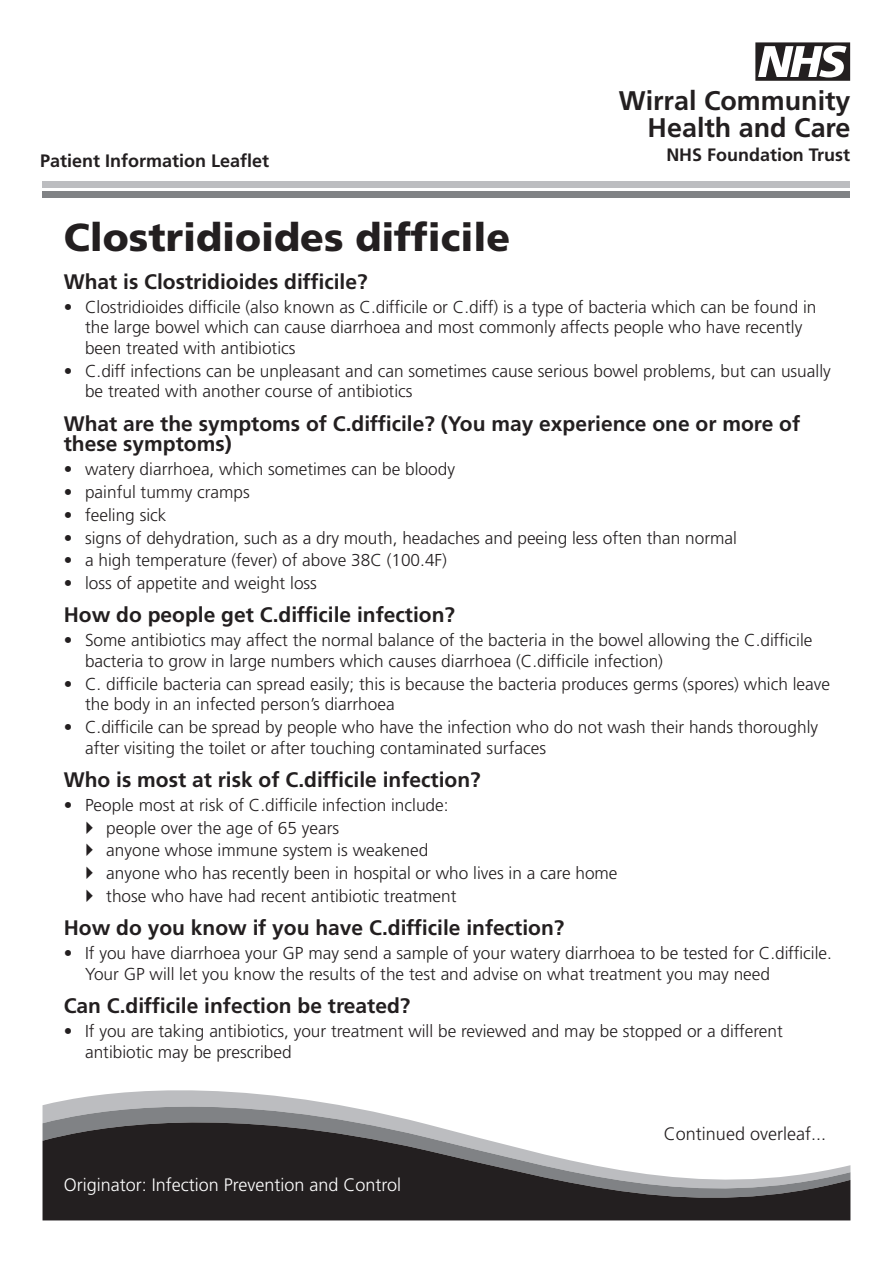
<style>
.page{position:relative;width:893px;height:1263px;background:#fff}
.page>*{position:absolute;margin:0;border:0;box-sizing:border-box;transform-origin:0 0}
.t1{font:900 39px "Frutiger LT Pro";color:#231f20}
.t2{font:700 26.85px/27.3px "Frutiger LT Pro";color:#231f20;text-align:right}
.t3{font:700 21px/20.7px "Frutiger LT Pro";color:#231f20}
.t4{font:700 18px "Frutiger LT Pro";color:#231f20}
.t5{font:300 18px "Frutiger LT Pro";color:#fff}
.t6{font:300 18px "Frutiger LT Pro";color:#231f20}
.t7{font:300 17.25px/20.7px "Frutiger LT Pro";color:#231f20}
</style>
<div class="page">
<div style="left:43px;top:182px;width:807px;height:6px;background:#bcbdc0"></div>
<div style="left:43px;top:191px;width:807px;height:7px;background:#808285"></div>
<svg style="left:48px;top:1090px;width:284px;height:14px;fill:#bcbdc0"></svg>
<svg style="left:43px;top:1104px;width:807px;height:117px"></svg>
<svg style="left:755px;top:42px;width:95px;height:39px"></svg>
<div style="left:57px;top:1169px;width:397px;height:45px;background:#231f20"></div>
<p class="t4" style="left:40px;top:150px;width:231px">Patient Information Leaflet</p>
<p class="t2" style="left:619px;top:87px;width:233px">Wirral Community<br>Health and Care</p>
<p class="t4" style="left:666px;top:144px;width:185px">NHS Foundation Trust</p>
<p class="t1" style="left:64px;top:214px;width:448px">Clostridioides difficile</p>
<p class="t3" style="left:64px;top:271px;width:305px">What is Clostridioides difficile?</p>
<p class="t7" style="left:85px;top:297px;width:733px;text-indent:-21px">• Clostridioides difficile (also known as C.difficile or C.diff) is a type of bacteria which can be found in the large bowel which can cause diarrhoea and most commonly affects people who have recently been treated with antibiotics</p>
<p class="t7" style="left:85px;top:361px;width:747px;text-indent:-21px">• C.diff infections can be unpleasant and can sometimes cause serious bowel problems, but can usually be treated with another course of antibiotics</p>
<p class="t3" style="left:64px;top:413px;width:738px">What are the symptoms of C.difficile? (You may experience one or more of these symptoms)</p>
<p class="t7" style="left:64px;top:459px;width:393px">• watery diarrhoea, which sometimes can be bloody</p>
<p class="t7" style="left:64px;top:482px;width:188px">• painful tummy cramps</p>
<p class="t7" style="left:64px;top:505px;width:104px">• feeling sick</p>
<p class="t7" style="left:64px;top:527px;width:675px">• signs of dehydration, such as a dry mouth, headaches and peeing less often than normal</p>
<p class="t7" style="left:64px;top:550px;width:385px">• a high temperature (fever) of above 38C (100.4F)</p>
<p class="t7" style="left:64px;top:573px;width:255px">• loss of appetite and weight loss</p>
<p class="t3" style="left:64px;top:605px;width:393px">How do people get C.difficile infection?</p>
<p class="t7" style="left:85px;top:630px;width:729px;text-indent:-21px">• Some antibiotics may affect the normal balance of the bacteria in the bowel allowing the C.difficile bacteria to grow in large numbers which causes diarrhoea (C.difficile infection)</p>
<p class="t7" style="left:85px;top:673px;width:747px;text-indent:-21px">• C. difficile bacteria can spread easily; this is because the bacteria produces germs (spores) which leave the body in an infected person’s diarrhoea</p>
<p class="t7" style="left:85px;top:717px;width:735px;text-indent:-21px">• C.difficile can be spread by people who have the infection who do not wash their hands thoroughly after visiting the toilet or after touching contaminated surfaces</p>
<p class="t3" style="left:64px;top:769px;width:418px">Who is most at risk of C.difficile infection?</p>
<p class="t7" style="left:64px;top:795px;width:386px">• People most at risk of C.difficile infection include:</p>
<p class="t7" style="left:106px;top:817px;width:234px">people over the age of 65 years</p>
<p class="t7" style="left:106px;top:840px;width:324px">anyone whose immune system is weakened</p>
<p class="t7" style="left:106px;top:863px;width:513px">anyone who has recently been in hospital or who lives in a care home</p>
<p class="t7" style="left:106px;top:886px;width:352px">those who have had recent antibiotic treatment</p>
<p class="t3" style="left:64px;top:918px;width:502px">How do you know if you have C.difficile infection?</p>
<p class="t7" style="left:85px;top:943px;width:748px;text-indent:-21px">• If you have diarrhoea your GP may send a sample of your watery diarrhoea to be tested for C.difficile.<br>Your GP will let you know the results of the test and advise on what treatment you may need</p>
<p class="t3" style="left:64px;top:995px;width:348px">Can C.difficile infection be treated?</p>
<p class="t7" style="left:85px;top:1021px;width:699px;text-indent:-21px">• If you are taking antibiotics, your treatment will be reviewed and may be stopped or a different antibiotic may be prescribed</p>
<p class="t5" style="left:64px;top:1175px;width:339px">Originator: Infection Prevention and Control</p>
<p class="t6" style="left:664px;top:1124px;width:164px">Continued overleaf...</p>
</div>
